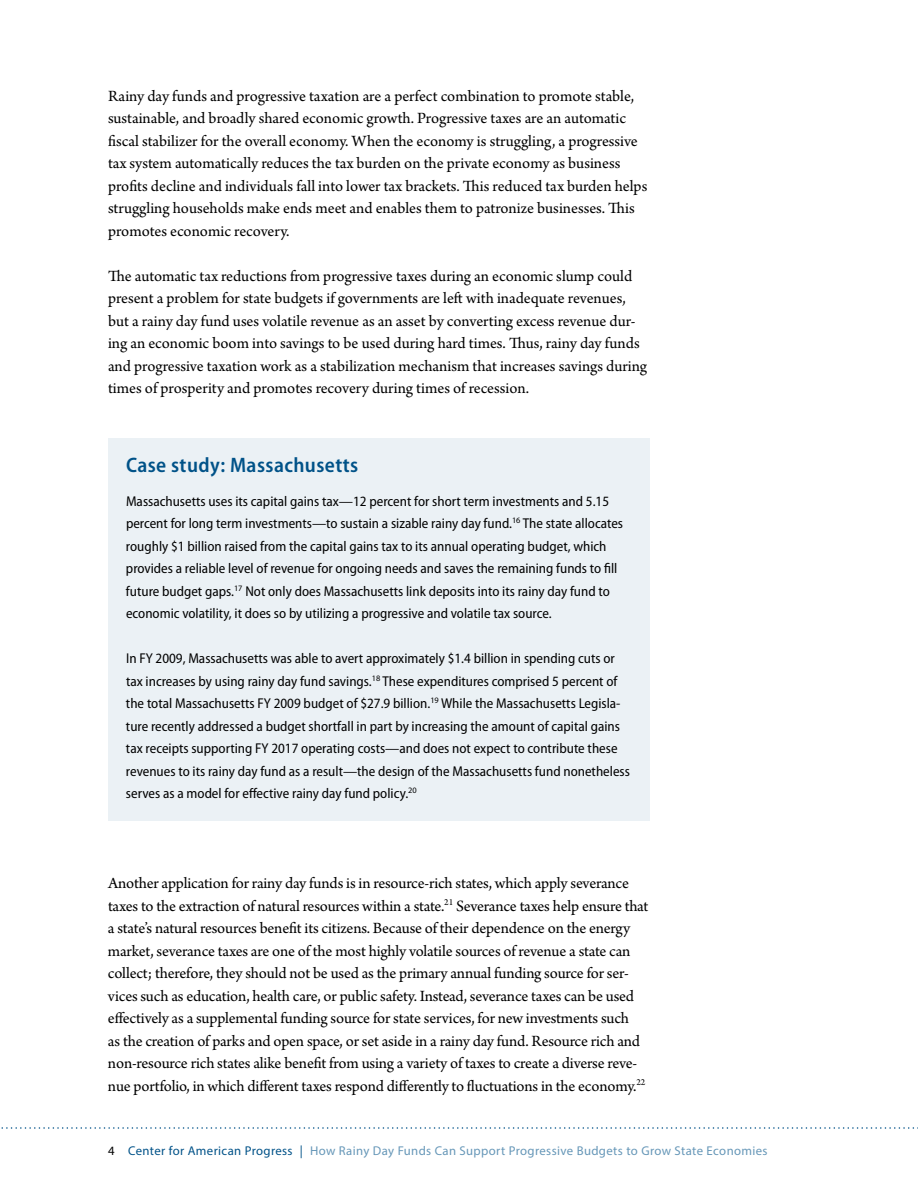
<style>
.page{position:relative;width:918px;height:1188px;background:#fff}
.page>*{position:absolute;margin:0;border:0;box-sizing:border-box;transform-origin:0 0}
.t1{font:600 semi-condensed 21px "Myriad Pro";letter-spacing:.02em;color:#005288}
.t2{font:16.5px/22.5px "Arno Pro";letter-spacing:-.005em;color:#000}
.t3{font:semi-condensed 14.25px/22.5px "Myriad Pro";color:#000}
.t4{font:12.75px "Myriad Pro";letter-spacing:.03em;color:#6697b8}
.s1{color:#000}
.s2{color:#005288}
</style>
<div class="page">
<svg style="left:1px;top:1127px;width:917px;height:2px"></svg>
<div style="left:108px;top:438px;width:541px;height:382px;background:#ebf1f5"></div>
<p class="t2" style="left:108px;top:85px;width:541px">Rainy day funds and progressive taxation are a perfect combination to promote stable, sustainable, and broadly shared economic growth. Progressive taxes are an automatic fiscal stabilizer for the overall economy. When the economy is struggling, a progressive tax system automatically reduces the tax burden on the private economy as business profits decline and individuals fall into lower tax brackets. This reduced tax burden helps struggling households make ends meet and enables them to patronize businesses. This promotes economic recovery.</p>
<p class="t2" style="left:108px;top:265px;width:541px">The automatic tax reductions from progressive taxes during an economic slump could present a problem for state budgets if governments are left with inadequate revenues, but a rainy day fund uses volatile revenue as an asset by converting excess revenue dur&shy;ing an economic boom into savings to be used during hard times. Thus, rainy day funds and progressive taxation work as a stabilization mechanism that increases savings during times of prosperity and promotes recovery during times of recession.</p>
<p class="t1" style="left:126px;top:453px;width:234px">Case study: Massachusetts</p>
<p class="t3" style="left:126px;top:490px;width:499px">Massachusetts uses its capital gains tax—12 percent for short term investments and 5.15 percent for long term investments—to sustain a sizable rainy day fund.<sup>16</sup> The state allocates roughly $1 billion raised from the capital gains tax to its annual operating budget, which provides a reliable level of revenue for ongoing needs and saves the remaining funds to fill future budget gaps.<sup>17</sup> Not only does Massachusetts link deposits into its rainy day fund to economic volatility, it does so by utilizing a progressive and volatile tax source.</p>
<p class="t3" style="left:126px;top:647px;width:505px">In FY 2009, Massachusetts was able to avert approximately $1.4 billion in spending cuts or tax increases by using rainy day fund savings.<sup>18</sup> These expenditures comprised 5 percent of the total Massachusetts FY 2009 budget of $27.9 billion.<sup>19</sup> While the Massachusetts Legisla&shy;ture recently addressed a budget shortfall in part by increasing the amount of capital gains tax receipts supporting FY 2017 operating costs—and does not expect to contribute these revenues to its rainy day fund as a result—the design of the Massachusetts fund nonetheless serves as a model for effective rainy day fund policy.<sup>20</sup></p>
<p class="t2" style="left:108px;top:873px;width:542px">Another application for rainy day funds is in resource-rich states, which apply severance taxes to the extraction of natural resources within a state.<sup>21</sup> Severance taxes help ensure that a state’s natural resources benefit its citizens. Because of their dependence on the energy market, severance taxes are one of the most highly volatile sources of revenue a state can collect; therefore, they should not be used as the primary annual funding source for ser&shy;vices such as education, health care, or public safety. Instead, severance taxes can be used effectively as a supplemental funding source for state services, for new investments such<br>as the creation of parks and open space, or set aside in a rainy day fund. Resource rich and non-resource rich states alike benefit from using a variety of taxes to create a diverse reve&shy;nue portfolio, in which different taxes respond differently to fluctuations in the economy.<sup>22</sup></p>
<p class="t4" style="left:108px;top:1143px;width:661px"><span class="s1">4</span> <span class="s2">Center for American Progress |</span> How Rainy Day Funds Can Support Progressive Budgets to Grow State Economies</p>
</div>
